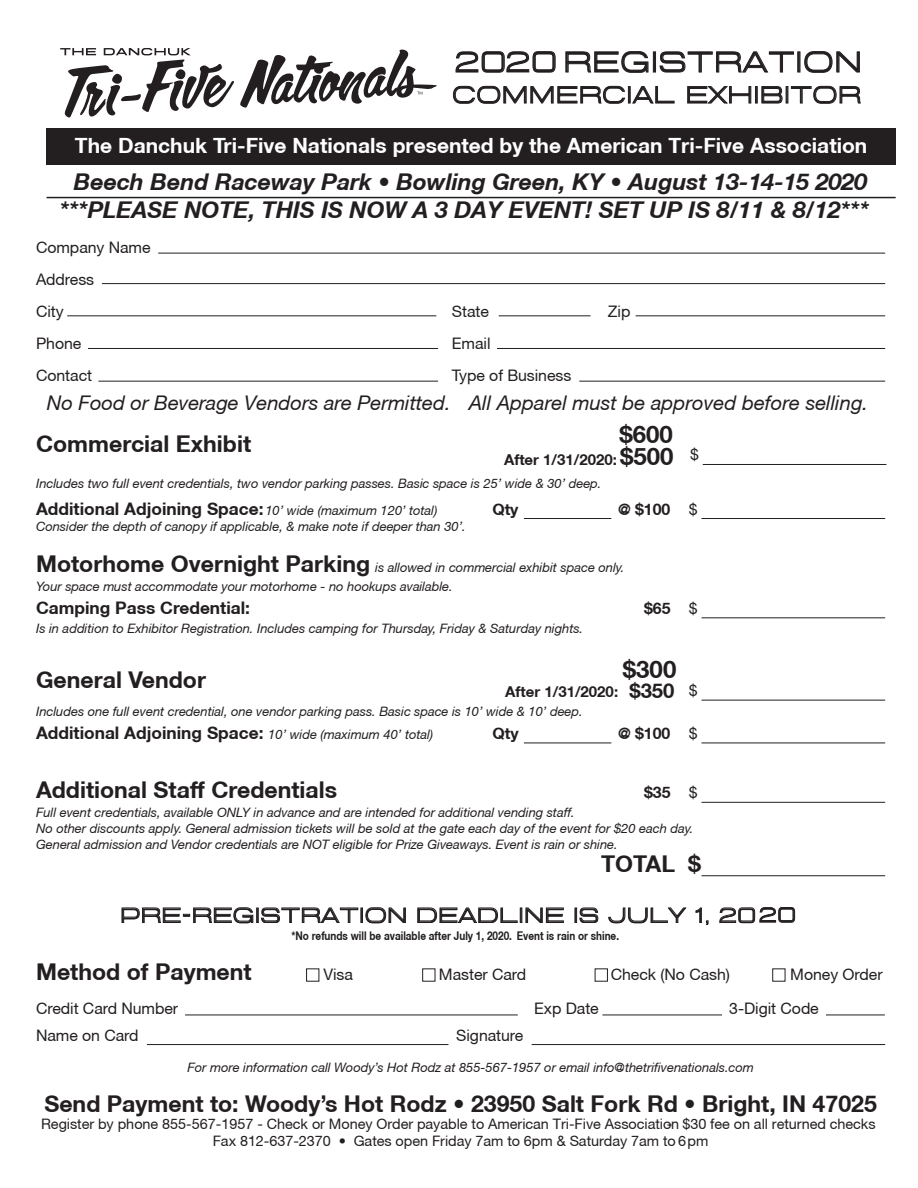
<style>
.page{position:relative;width:918px;height:1188px;background:#fff}
.page>*{position:absolute;margin:0;border:0;box-sizing:border-box;transform-origin:0 0}
.t1{font:28.8px "Miedinger W01";letter-spacing:.1em;color:#231f20;scale:.83 1}
.t2{font:700 24px "Helvetica Neue CE";color:#231f20}
.t3{font:23.55px "Miedinger W01";letter-spacing:.1em;color:#231f20;scale:.83 1}
.t4{font:700 23.1px "Helvetica Neue CE";color:#231f20}
.t5{font:italic 700 23.1px "Helvetica Neue CE";color:#231f20}
.t6{font:700 21px "Helvetica Neue CE";color:#fff}
.t7{font:20.85px "Miedinger W01";letter-spacing:.1em;color:#231f20;scale:.83 1}
.t8{font:italic 20.25px "Helvetica Neue CE";color:#231f20}
.t9{font:700 17.4px "Helvetica Neue CE";color:#231f20}
.t10{font:15.9px/32px "Helvetica Neue CE";letter-spacing:-.005em;color:#231f20}
.t11{font:700 15.9px "Helvetica Neue CE";color:#231f20}
.t12{font:700 15px "Helvetica Neue CE";color:#231f20}
.t13{font:14.4px/17.4px "Helvetica Neue CE";letter-spacing:-.005em;color:#231f20;text-align:center}
.t14{font:italic 13.05px/15.9px "Helvetica Neue CE";letter-spacing:-.005em;color:#231f20}
.t15{font:700 12px "Helvetica Neue CE";color:#231f20;scale:.83 1}
.s1{font-size:24px}
.s2{font-weight:400;font-style:italic;font-size:13.05px}
.s3{font-weight:400}
.s4{font-weight:700;font-style:normal;font-size:23.1px}
.s5{font-size:20.25px}
</style>
<div class="page">
<div style="left:47px;top:128px;width:849px;height:37px;background:#231f20"></div>
<svg style="left:453px;top:86px;width:222px;height:18px"></svg>
<svg style="left:687px;top:86px;width:64px;height:18px"></svg>
<div style="left:755px;top:86px;width:3px;height:17px;border:1px solid #231f20"></div>
<svg style="left:761px;top:86px;width:100px;height:18px"></svg>
<svg style="left:122px;top:907px;width:131px;height:16px"></svg>
<div style="left:256px;top:908px;width:3px;height:15px;border:1px solid #231f20"></div>
<svg style="left:261px;top:907px;width:145px;height:16px"></svg>
<svg style="left:417px;top:907px;width:147px;height:16px"></svg>
<svg style="left:575px;top:907px;width:24px;height:16px"></svg>
<svg style="left:608px;top:907px;width:79px;height:16px"></svg>
<svg style="left:695px;top:907px;width:14px;height:18px"></svg>
<hr style="left:47px;top:197px;width:849px;height:1px;background:#231f20">
<hr style="left:703px;top:464px;width:183px;height:1px;background:#231f20">
<hr style="left:701px;top:700px;width:184px;height:1px;background:#231f20">
<hr style="left:701px;top:802px;width:184px;height:1px;background:#231f20">
<hr style="left:701px;top:518px;width:184px;height:1px;background:#231f20">
<hr style="left:701px;top:743px;width:184px;height:1px;background:#231f20">
<hr style="left:701px;top:617px;width:184px;height:1px;background:#231f20">
<hr style="left:524px;top:518px;width:87px;height:1px;background:#231f20">
<hr style="left:524px;top:743px;width:87px;height:1px;background:#231f20">
<hr style="left:701px;top:875px;width:184px;height:1px;background:#231f20">
<hr style="left:158px;top:253px;width:727px;height:1px;background:#231f20">
<hr style="left:102px;top:283px;width:783px;height:1px;background:#231f20">
<hr style="left:636px;top:315px;width:249px;height:1px;background:#231f20">
<hr style="left:497px;top:348px;width:388px;height:1px;background:#231f20">
<hr style="left:579px;top:381px;width:306px;height:1px;background:#231f20">
<hr style="left:602px;top:1015px;width:120px;height:1px;background:#231f20">
<hr style="left:532px;top:1044px;width:353px;height:1px;background:#231f20">
<hr style="left:147px;top:1044px;width:301px;height:1px;background:#231f20">
<hr style="left:826px;top:1015px;width:59px;height:1px;background:#231f20">
<hr style="left:185px;top:1015px;width:333px;height:1px;background:#231f20">
<hr style="left:88px;top:348px;width:350px;height:1px;background:#231f20">
<hr style="left:98px;top:381px;width:340px;height:1px;background:#231f20">
<hr style="left:499px;top:315px;width:92px;height:1px;background:#231f20">
<hr style="left:67px;top:315px;width:369px;height:1px;background:#231f20">
<div style="left:306px;top:969px;width:13px;height:12px;border:1px solid #231f20"></div>
<div style="left:422px;top:969px;width:13px;height:12px;border:1px solid #231f20"></div>
<div style="left:595px;top:969px;width:13px;height:12px;border:1px solid #231f20"></div>
<svg style="left:60px;top:48px;width:377px;height:70px"></svg>
<svg style="left:565px;top:51px;width:84px;height:22px"></svg>
<div style="left:653px;top:52px;width:3px;height:20px;border:1px solid #231f20"></div>
<svg style="left:659px;top:51px;width:135px;height:22px"></svg>
<svg style="left:804px;top:51px;width:56px;height:22px"></svg>
<svg style="left:455px;top:51px;width:101px;height:22px"></svg>
<svg style="left:719px;top:907px;width:76px;height:16px"></svg>
<h1 class="t1" style="left:455px;top:45px;width:490px">2020 REGISTRATION</h1>
<h3 class="t3" style="left:453px;top:81px;width:492px">COMMERCIAL EXHIBITOR</h3>
<h3 class="t6" style="left:75px;top:133px;width:794px">The Danchuk Tri-Five Nationals presented by the American Tri-Five Association</h3>
<h3 class="t5" style="left:74px;top:167px;width:795px">Beech Bend Raceway Park • Bowling Green, KY • August 13-14-15 2020</h3>
<h3 class="t5" style="left:60px;top:196px;width:811px">***PLEASE NOTE, THIS IS NOW A 3 DAY EVENT! SET UP IS 8/11 &amp; 8/12***</h3>
<p class="t10" style="left:36px;top:232px;width:116px">Company Name<br>Address<br>City</p>
<p class="t10" style="left:452px;top:295px;width:39px">State</p>
<p class="t10" style="left:608px;top:295px;width:24px">Zip</p>
<p class="t10" style="left:36px;top:327px;width:47px">Phone</p>
<p class="t10" style="left:452px;top:327px;width:40px">Email</p>
<p class="t10" style="left:36px;top:359px;width:58px">Contact</p>
<p class="t10" style="left:452px;top:359px;width:121px">Type of Business</p>
<h3 class="t8" style="left:47px;top:390px;width:823px">No Food or Beverage Vendors are Permitted. All Apparel must be approved before selling.</h3>
<h3 class="t4" style="left:36px;top:430px;width:217px">Commercial Exhibit</h3>
<h2 class="t2" style="left:620px;top:420px;width:55px">$600</h2>
<p class="t12" style="left:504px;top:451px;width:171px">After 1/31/2020: <span class="s1">$500</span></p>
<p class="t10" style="left:690px;top:439px;width:10px">$</p>
<p class="t14" style="left:36px;top:475px;width:567px">Includes two full event credentials, two vendor parking passes. Basic space is 25’ wide &amp; 30’ deep.</p>
<h3 class="t9" style="left:36px;top:498px;width:403px">Additional Adjoining Space: <span class="s2">10’ wide (maximum 120’ total)</span></h3>
<p class="t11" style="left:492px;top:499px;width:28px">Qty</p>
<p class="t11" style="left:618px;top:499px;width:81px">@ $100 <span class="s3">$</span></p>
<p class="t14" style="left:36px;top:518px;width:431px">Consider the depth of canopy if applicable, &amp; make note if deeper than 30’.</p>
<p class="t14" style="left:36px;top:558px;width:590px;line-height:18.8px"><span class="s4">Motorhome Overnight Parking</span> is allowed in commercial exhibit space only.<br>Your space must accommodate your motorhome - no hookups available.</p>
<h3 class="t9" style="left:36px;top:597px;width:216px">Camping Pass Credential:</h3>
<p class="t11" style="left:644px;top:599px;width:55px">$65 <span class="s3">$</span></p>
<p class="t14" style="left:36px;top:620px;width:549px">Is in addition to Exhibitor Registration. Includes camping for Thursday, Friday &amp; Saturday nights.</p>
<h3 class="t4" style="left:36px;top:666px;width:171px">General Vendor</h3>
<h2 class="t2" style="left:623px;top:654px;width:55px">$300</h2>
<p class="t12" style="left:505px;top:683px;width:171px">After 1/31/2020: <span class="s5">$350</span></p>
<p class="t10" style="left:689px;top:674px;width:10px">$</p>
<p class="t14" style="left:36px;top:704px;width:548px">Includes one full event credential, one vendor parking pass. Basic space is 10’ wide &amp; 10’ deep.</p>
<h3 class="t9" style="left:36px;top:722px;width:399px">Additional Adjoining Space: <span class="s2">10’ wide (maximum 40’ total)</span></h3>
<p class="t11" style="left:492px;top:724px;width:28px">Qty</p>
<p class="t11" style="left:618px;top:724px;width:81px">@ $100 <span class="s3">$</span></p>
<h3 class="t4" style="left:36px;top:776px;width:303px">Additional Staff Credentials</h3>
<p class="t11" style="left:644px;top:783px;width:55px">$35 <span class="s3">$</span></p>
<p class="t14" style="left:36px;top:804px;width:659px">Full event credentials, available ONLY in advance and are intended for additional vending staff.<br>No other discounts apply. General admission tickets will be sold at the gate each day of the event for $20 each day.<br>General admission and Vendor credentials are NOT eligible for Prize Giveaways. Event is rain or shine.</p>
<h3 class="t4" style="left:601px;top:849px;width:102px">TOTAL $</h3>
<h3 class="t7" style="left:121px;top:903px;width:814px">PRE-REGISTRATION DEADLINE IS JULY 1, 2020</h3>
<p class="t15" style="left:291px;top:928px;width:396px">*No refunds will be available after July 1, 2020. Event is rain or shine.</p>
<h3 class="t4" style="left:36px;top:957px;width:217px">Method of Payment</h3>
<p class="t10" style="left:323px;top:958px;width:31px">Visa</p>
<p class="t10" style="left:439px;top:958px;width:89px">Master Card</p>
<p class="t10" style="left:611px;top:958px;width:121px">Check (No Cash)</p>
<p class="t10" style="left:790px;top:958px;width:94px">Money Order</p>
<p class="t10" style="left:36px;top:993px;width:144px">Credit Card Number</p>
<p class="t10" style="left:534px;top:993px;width:66px">Exp Date</p>
<p class="t10" style="left:729px;top:993px;width:91px">3-Digit Code</p>
<p class="t10" style="left:36px;top:1020px;width:104px">Name on Card</p>
<p class="t10" style="left:456px;top:1020px;width:69px">Signature</p>
<p class="t14" style="left:187px;top:1059px;width:568px">For more information call Woody’s Hot Rodz at 855-567-1957 or email info@thetrifivenationals.com</p>
<h3 class="t4" style="left:44px;top:1089px;width:834px">Send Payment to: Woody’s Hot Rodz • 23950 Salt Fork Rd • Bright, IN 47025</h3>
<p class="t13" style="left:41px;top:1115px;width:836px">Register by phone 855-567-1957 - Check or Money Order payable to American Tri-Five Association- $30 fee on all returned checks<br>Fax 812-637-2370 • Gates open Friday 7am to 6pm &amp; Saturday 7am to 6pm</p>
</div>
